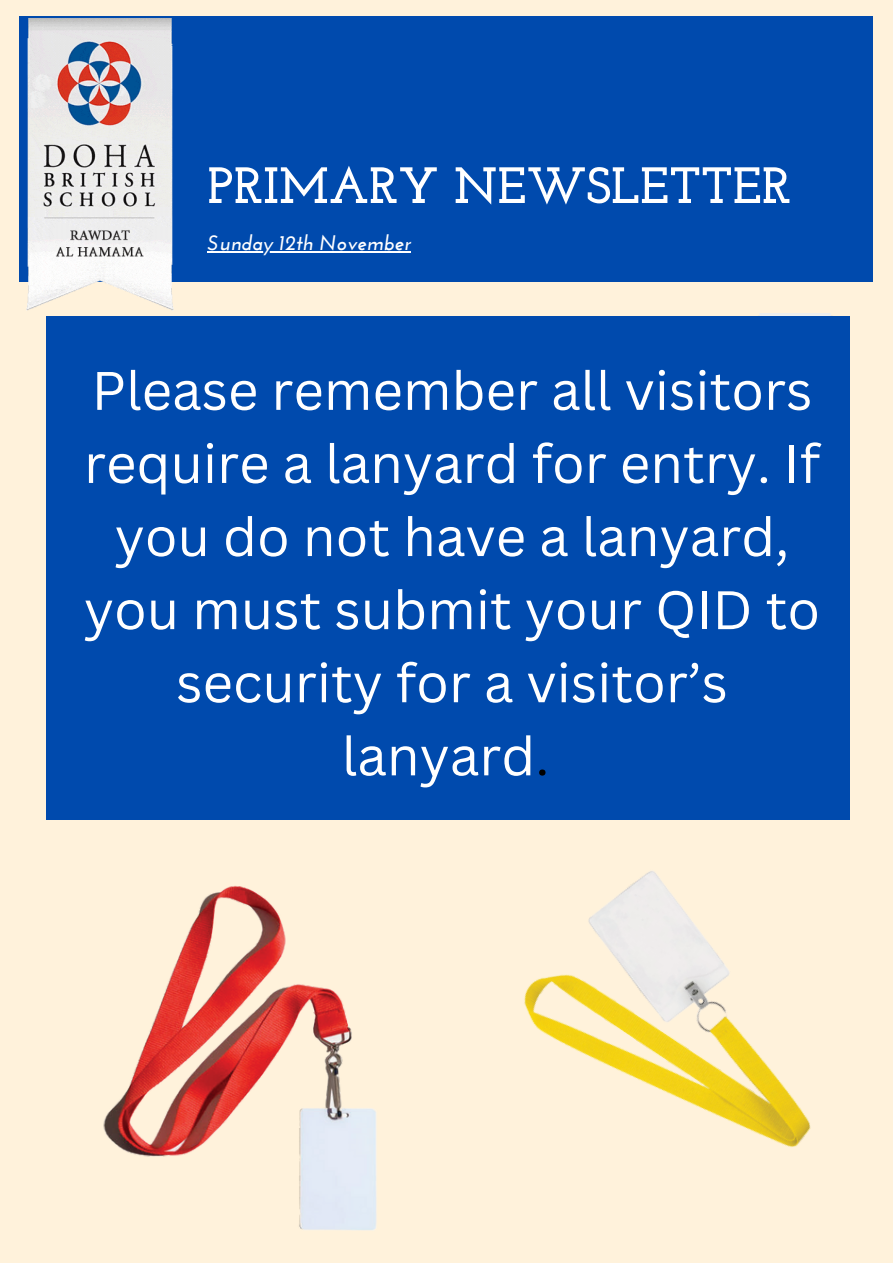
<style>
.page{position:relative;width:893px;height:1264px;background:#fff}
.page>*{position:absolute;margin:0;border:0;box-sizing:border-box;transform-origin:0 0}
.t1{font:52.95px/73.1px "Canva Sans";color:#fff;text-align:center}
.t2{font:700 51px "Josefin Slab";color:#fff}
.t3{font:italic 700 21px "Josefin Sans";color:#fff}
.s1{color:#000}
</style>
<div class="page">
<div style="left:0;top:0;width:892px;height:1262px;background:#fff2db"></div>
<img style="left:103px;top:886px;width:274px;height:344px">
<img style="left:469px;top:819px;width:373px;height:328px">
<div style="left:19px;top:17px;width:853px;height:265px;background:#004aad"></div>
<img style="left:26px;top:18px;width:148px;height:293px">
<hr style="left:207px;top:251px;width:204px;height:1px;background:#fff">
<div style="left:46px;top:315px;width:803px;height:504px;background:#004aad"></div>
<p class="t2" style="left:207px;top:165px;width:585px">PRIMARY NEWSLETTER</p>
<p class="t3" style="left:207px;top:234px;width:205px">Sunday 12th November</p>
<p class="t1" style="left:84px;top:353px;width:737px">Please remember all visitors require a lanyard for entry. If you do not have a lanyard, you must submit your QID to security for a visitor’s lanyard<span class="s1">.</span></p>
</div>
